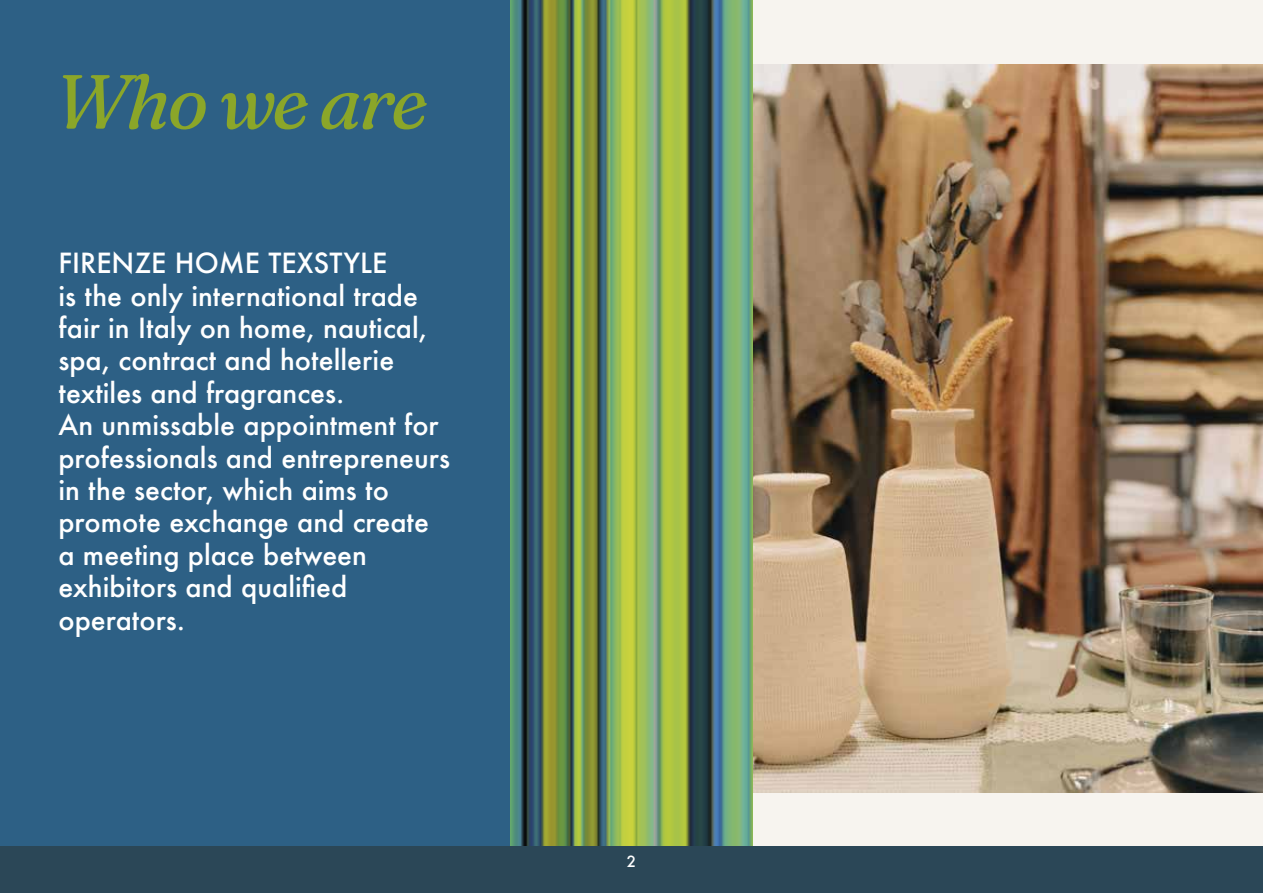
<style>
.page{position:relative;width:1263px;height:893px;background:#fff}
.page>*{position:absolute;margin:0;border:0;box-sizing:border-box;transform-origin:0 0}
.t1{font:italic 900 76.5px "Fraunces 9 pt";letter-spacing:-.04em;color:#8ba629}
.t2{font:500 27px/32.4px "Futura";color:#fff}
.t3{font:500 15px "Futura";color:#fff}
</style>
<div class="page">
<div style="left:0;top:0;width:1263px;height:880px;background:#f7f4ef"></div>
<div style="left:0;top:0;width:526px;height:846px;background:#2d6085"></div>
<img style="left:753px;top:65px;width:510px;height:728px">
<img style="left:510px;top:0;width:243px;height:846px">
<div style="left:0;top:846px;width:1263px;height:47px;background:#2b4757"></div>
<h1 class="t1" style="left:54px;top:41px;width:376px">Who we are</h1>
<p class="t2" style="left:58px;top:247px;width:393px">FIRENZE HOME TEXSTYLE<br>is the only international trade fair in Italy on home, nautical, spa, contract and hotellerie textiles and fragrances.<br>An unmissable appointment for professionals and entrepreneurs in the sector, which aims to promote exchange and create a meeting place between exhibitors and qualified operators.</p>
<p class="t3" style="left:627px;top:851px;width:11px">2</p>
</div>
